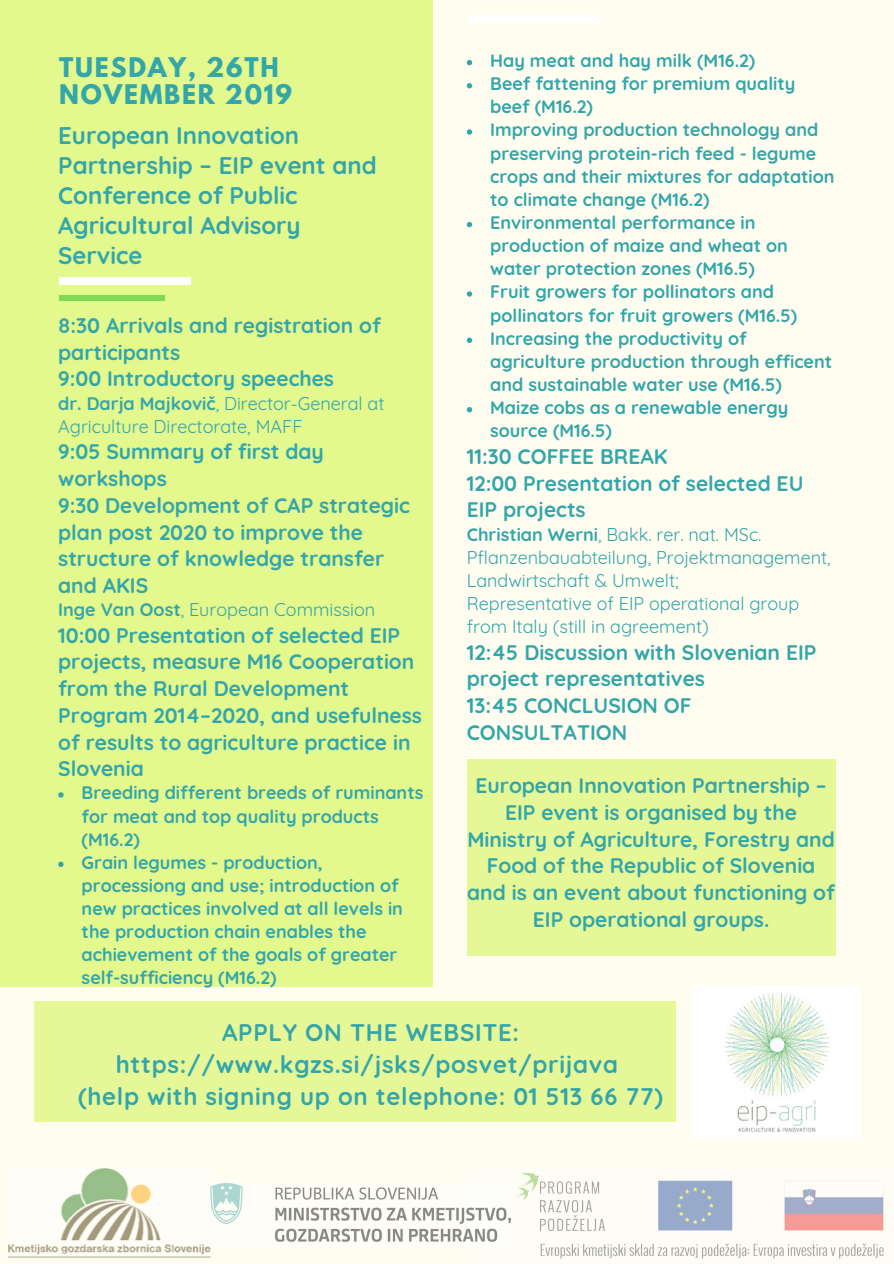
<style>
.page{position:relative;width:894px;height:1264px;background:#fff}
.page>*{position:absolute;margin:0;border:0;box-sizing:border-box;transform-origin:0 0}
.t1{font:700 24px/31.7px "Quicksand";letter-spacing:.03em;color:#33a6aa;text-align:center}
.t2{font:700 24px/29.8px "Quicksand";color:#33a6aa}
.t3{font:700 24px/27px "League Spartan";letter-spacing:.07em;color:#33a6aa}
.t4{font:700 21px/26.7px "Quicksand";color:#33a6aa}
.t5{font:700 18px/23.1px "Quicksand";color:#33a6aa}
.t6{font:18px/23.1px "Quicksand";color:#33a6aa}
.s1{font-weight:700}
</style>
<div class="page">
<div style="left:0;top:0;width:893px;height:1263px;background:#fffdf0"></div>
<div style="left:0;top:0;width:433px;height:986px;background:#e3f88d"></div>
<div style="left:59px;top:295px;width:106px;height:6px;background:#7ed957"></div>
<img style="left:8px;top:1168px;width:202px;height:89px">
<div style="left:35px;top:1001px;width:640px;height:121px;background:#e6f798"></div>
<img style="left:516px;top:1173px;width:368px;height:86px">
<img style="left:211px;top:1183px;width:300px;height:59px">
<div style="left:466px;top:759px;width:369px;height:196px;background:#e6f798"></div>
<svg style="left:466px;top:60px;width:6px;height:5px"></svg>
<svg style="left:466px;top:83px;width:6px;height:5px"></svg>
<svg style="left:466px;top:129px;width:6px;height:6px"></svg>
<svg style="left:466px;top:222px;width:6px;height:5px"></svg>
<svg style="left:466px;top:291px;width:6px;height:6px"></svg>
<svg style="left:466px;top:337px;width:6px;height:6px"></svg>
<svg style="left:466px;top:407px;width:6px;height:5px"></svg>
<div style="left:468px;top:15px;width:131px;height:7px;background:#fff"></div>
<svg style="left:58px;top:792px;width:6px;height:5px"></svg>
<svg style="left:58px;top:861px;width:6px;height:6px"></svg>
<div style="left:59px;top:278px;width:132px;height:7px;background:#fff"></div>
<img style="left:692px;top:986px;width:168px;height:151px">
<h1 class="t3" style="left:59px;top:57px;width:234px">TUESDAY, 26TH<br>NOVEMBER 2019</h1>
<h1 class="t2" style="left:58px;top:120px;width:320px">European Innovation<br>Partnership – EIP event and<br>Conference of Public<br>Agricultural Advisory<br>Service</h1>
<p class="t4" style="left:58px;top:312px;width:324px">8:30 Arrivals and registration of participants<br>9:00 Introductory speeches</p>
<p class="t6" style="left:58px;top:391px;width:328px"><span class="s1">dr. Darja Majkovič</span>, Director-General at<br>Agriculture Directorate, MAFF</p>
<p class="t4" style="left:58px;top:438px;width:353px">9:05 Summary of first day workshops<br>9:30 Development of CAP strategic plan post 2020 to improve the structure of knowledge transfer and AKIS</p>
<p class="t6" style="left:58px;top:597px;width:318px"><span class="s1">Inge Van Oost</span>, European Commission</p>
<p class="t4" style="left:58px;top:621px;width:365px">10:00 Presentation of selected EIP projects, measure M16 Cooperation from the Rural Development<br>Program 2014–2020, and usefulness of results to agriculture practice in<br>Slovenia</p>
<p class="t5" style="left:82px;top:781px;width:343px">Breeding different breeds of ruminants for meat and top quality products (M16.2)<br>Grain legumes - production, processiong and use; introduction of new practices involved at all levels in the production chain enables the achievement of the goals of greater self-sufficiency (M16.2)</p>
<p class="t5" style="left:490px;top:49px;width:346px">Hay meat and hay milk (M16.2)<br>Beef fattening for premium quality beef (M16.2)<br>Improving production technology and preserving protein-rich feed - legume crops and their mixtures for adaptation to climate change (M16.2)<br>Environmental performance in production of maize and wheat on water protection zones (M16.5)<br>Fruit growers for pollinators and pollinators for fruit growers (M16.5)<br>Increasing the productivity of agriculture production through efficent and sustainable water use (M16.5)<br>Maize cobs as a renewable energy source (M16.5)</p>
<p class="t4" style="left:466px;top:443px;width:338px">11:30 COFFEE BREAK<br>12:00 Presentation of selected EU<br>EIP projects</p>
<p class="t6" style="left:466px;top:522px;width:365px"><span class="s1">Christian Werni</span>, Bakk. rer. nat. MSc.<br>Pflanzenbauabteilung, Projektmanagement, Landwirtschaft &amp; Umwelt;<br>Representative of EIP operational group from Italy (still in agreement)</p>
<p class="t4" style="left:466px;top:638px;width:351px">12:45 Discussion with Slovenian EIP project representatives<br>13:45 CONCLUSION OF<br>CONSULTATION</p>
<p class="t4" style="left:467px;top:772px;width:369px;text-align:center">European Innovation Partnership –<br>EIP event is organised by the<br>Ministry of Agriculture, Forestry and<br>Food of the Republic of Slovenia and is an event about functioning of<br>EIP operational groups.</p>
<h1 class="t1" style="left:78px;top:1016px;width:586px">APPLY ON THE WEBSITE: https://www.kgzs.si/jsks/posvet/prijava<br>(help with signing up on telephone: 01 513 66 77)</h1>
</div>
